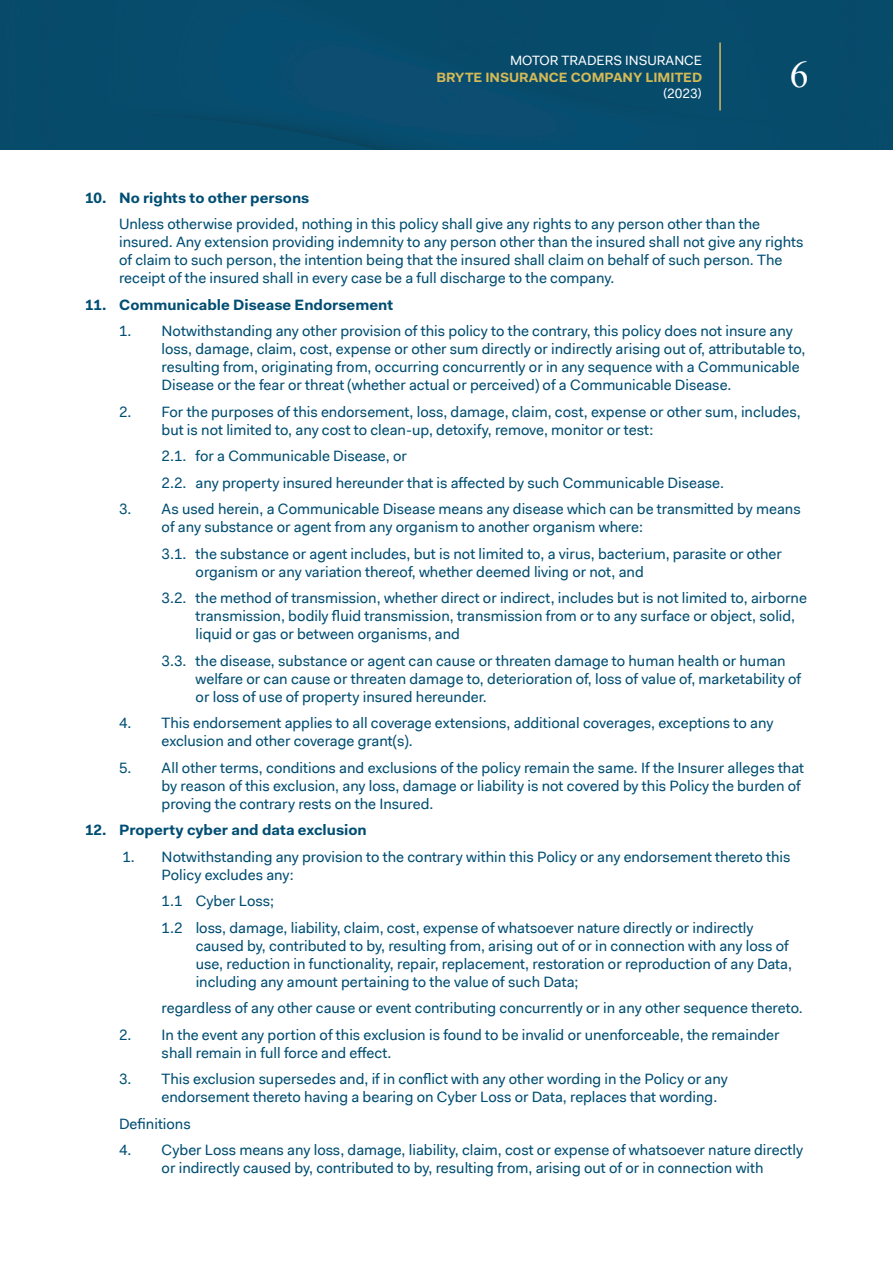
<style>
.page{position:relative;width:893px;height:1263px;background:#fff}
.page>*{position:absolute;margin:0;border:0;box-sizing:border-box;transform-origin:0 0}
.t1{font:37.5px "Times New Roman";color:#fff}
.t2{font:15px/18px "Fakt Pro";color:#004e73}
.t3{font:700 15px "Fakt Pro";color:#004e73}
.t4{font:700 13.5px "Fakt Pro";color:#d4b957}
.t5{font:13.5px "Fakt Pro";color:#fff}
</style>
<div class="page">
<div style="left:0;top:0;width:893px;height:150px;background:#074b6b"></div>
<hr style="left:719px;top:43px;width:2px;height:68px;background:#d4b957">
<p class="t5" style="left:510px;top:52px;width:194px">MOTOR TRADERS INSURANCE</p>
<p class="t4" style="left:436px;top:68px;width:267px">BRYTE INSURANCE COMPANY LIMITED</p>
<p class="t5" style="left:663px;top:84px;width:41px">(2023)</p>
<h1 class="t1" style="left:790px;top:48px;width:20px">6</h1>
<p class="t3" style="left:85px;top:187px;width:226px">10. No rights to other persons</p>
<p class="t2" style="left:119px;top:215px;width:686px">Unless otherwise provided, nothing in this policy shall give any rights to any person other than the insured. Any extension providing indemnity to any person other than the insured shall not give any rights of claim to such person, the intention being that the insured shall claim on behalf of such person. The receipt of the insured shall in every case be a full discharge to the company.</p>
<p class="t3" style="left:85px;top:294px;width:309px">11. Communicable Disease Endorsement</p>
<p class="t2" style="left:162px;top:322px;width:645px;text-indent:-43px">1. Notwithstanding any other provision of this policy to the contrary, this policy does not insure any loss, damage, claim, cost, expense or other sum directly or indirectly arising out of, attributable to, resulting from, originating from, occurring concurrently or in any sequence with a Communicable Disease or the fear or threat (whether actual or perceived) of a Communicable Disease.</p>
<p class="t2" style="left:162px;top:402px;width:641px;text-indent:-43px">2. For the purposes of this endorsement, loss, damage, claim, cost, expense or other sum, includes, but is not limited to, any cost to clean-up, detoxify, remove, monitor or test:</p>
<p class="t2" style="left:162px;top:443px;width:564px;line-height:26.5px">2.1. for a Communicable Disease, or<br>2.2. any property insured hereunder that is affected by such Communicable Disease.</p>
<p class="t2" style="left:162px;top:500px;width:641px;text-indent:-43px">3. As used herein, a Communicable Disease means any disease which can be transmitted by means of any substance or agent from any organism to another organism where:</p>
<p class="t2" style="left:196px;top:544px;width:588px;text-indent:-34px">3.1. the substance or agent includes, but is not limited to, a virus, bacterium, parasite or other organism or any variation thereof, whether deemed living or not, and</p>
<p class="t2" style="left:196px;top:589px;width:613px;text-indent:-34px">3.2. the method of transmission, whether direct or indirect, includes but is not limited to, airborne transmission, bodily fluid transmission, transmission from or to any surface or object, solid, liquid or gas or between organisms, and</p>
<p class="t2" style="left:196px;top:651px;width:607px;text-indent:-34px">3.3. the disease, substance or agent can cause or threaten damage to human health or human welfare or can cause or threaten damage to, deterioration of, loss of value of, marketability of or loss of use of property insured hereunder.</p>
<p class="t2" style="left:162px;top:714px;width:613px;text-indent:-43px">4. This endorsement applies to all coverage extensions, additional coverages, exceptions to any exclusion and other coverage grant(s).</p>
<p class="t2" style="left:162px;top:758px;width:644px;text-indent:-43px">5. All other terms, conditions and exclusions of the policy remain the same. If the Insurer alleges that by reason of this exclusion, any loss, damage or liability is not covered by this Policy the burden of proving the contrary rests on the Insured.</p>
<p class="t3" style="left:85px;top:820px;width:283px">12. Property cyber and data exclusion</p>
<p class="t2" style="left:162px;top:847px;width:630px;text-indent:-39px">1. Notwithstanding any provision to the contrary within this Policy or any endorsement thereto this<br>Policy excludes any:</p>
<p class="t2" style="left:162px;top:888px;width:593px;line-height:26.5px">1.1 Cyber Loss;<br>1.2 loss, damage, liability, claim, cost, expense of whatsoever nature directly or indirectly</p>
<p class="t2" style="left:196px;top:936px;width:598px">caused by, contributed to by, resulting from, arising out of or in connection with any loss of use, reduction in functionality, repair, replacement, restoration or reproduction of any Data, including any amount pertaining to the value of such Data;</p>
<p class="t2" style="left:162px;top:999px;width:643px">regardless of any other cause or event contributing concurrently or in any other sequence thereto.</p>
<p class="t2" style="left:162px;top:1025px;width:619px;text-indent:-43px">2. In the event any portion of this exclusion is found to be invalid or unenforceable, the remainder shall remain in full force and effect.</p>
<p class="t2" style="left:162px;top:1070px;width:568px;text-indent:-43px">3. This exclusion supersedes and, if in conflict with any other wording in the Policy or any endorsement thereto having a bearing on Cyber Loss or Data, replaces that wording.</p>
<p class="t2" style="left:119px;top:1114px;width:73px">Definitions</p>
<p class="t2" style="left:119px;top:1141px;width:685px;text-align:center">4. Cyber Loss means any loss, damage, liability, claim, cost or expense of whatsoever nature directly or indirectly caused by, contributed to by, resulting from, arising out of or in connection with</p>
</div>
